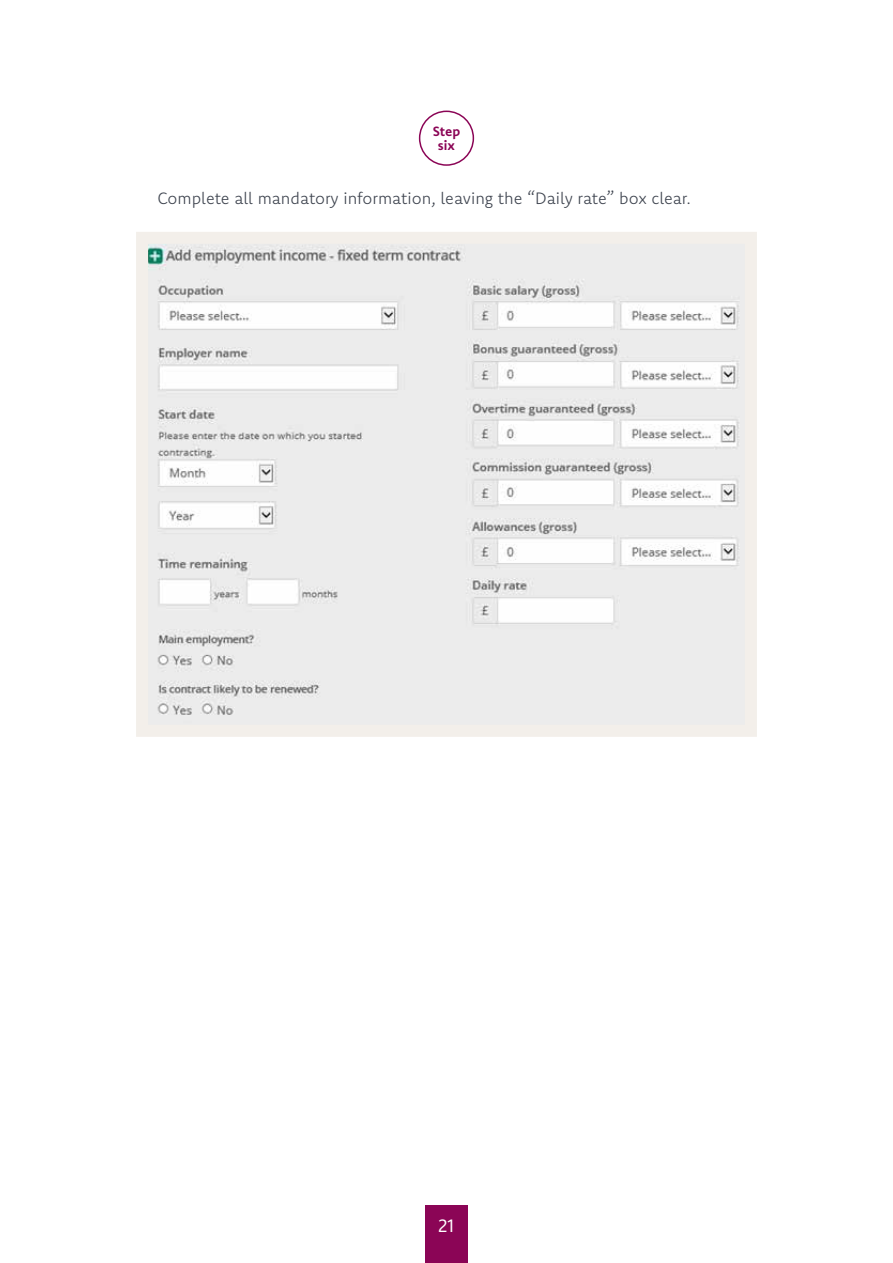
<style>
.page{position:relative;width:893px;height:1263px;background:#fff}
.page>*{position:absolute;margin:0;border:0;box-sizing:border-box;transform-origin:0 0}
.t1{font:18px "Komet";color:#fff}
.t2{font:300 16.5px "Komet";color:#3d434e}
.t3{font:700 13.5px/13.5px "Komet";color:#8b0556;text-align:center}
</style>
<div class="page">
<div style="left:419px;top:111px;width:55px;height:55px;border:2px solid #8b0556;border-radius:50%"></div>
<div style="left:425px;top:1205px;width:43px;height:58px;background:#8b0556"></div>
<img style="left:149px;top:245px;width:595px;height:479px">
<div style="left:136px;top:232px;width:621px;height:505px;border:12px solid #f3efea"></div>
<p class="t3" style="left:433px;top:125px;width:29px">Step six</p>
<p class="t2" style="left:157px;top:187px;width:535px">Complete all mandatory information, leaving the “Daily rate” box clear.</p>
<p class="t1" style="left:439px;top:1214px;width:17px">21</p>
</div>
